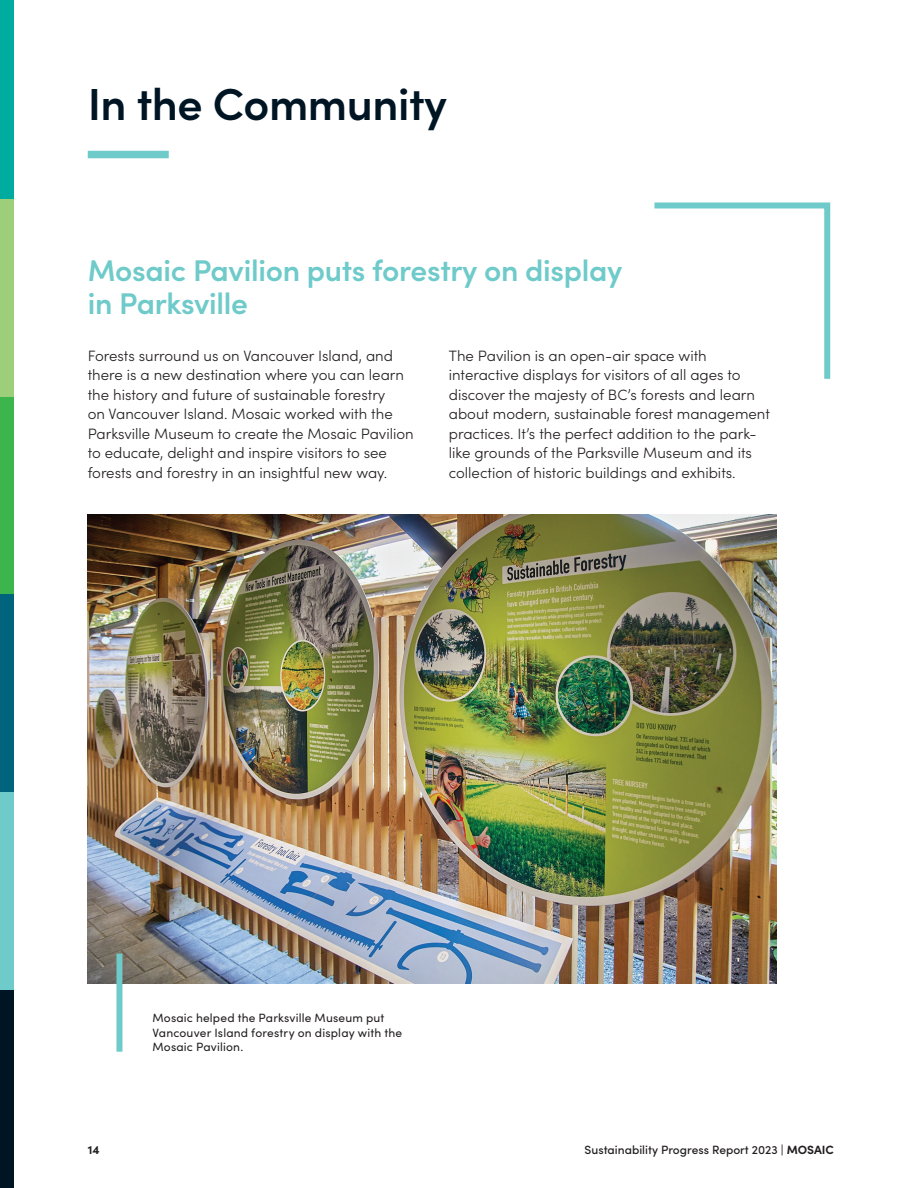
<style>
.page{position:relative;width:918px;height:1188px;background:#fff}
.page>*{position:absolute;margin:0;border:0;box-sizing:border-box;transform-origin:0 0}
.Heading{font:600 45px "Sofia Pro";letter-spacing:-.01em;color:#001524}
.Inset_H{font:600 30px/33px "Sofia Pro";letter-spacing:-.01em;color:#6fcaca}
.Inset_P{font:300 15px/19.5px "Sofia Pro";color:#231f20}
.t1{font:12px/14.4px "Sofia Pro";letter-spacing:.015em;color:#231f20}
.t2{font:500 12px "Sofia Pro";color:#231f20}
.t3{font:700 12px "Sofia Pro";color:#231f20}
.s1{font-weight:700}
</style>
<div class="page">
<img style="left:88px;top:515px;width:688px;height:469px">
<svg style="left:654px;top:202px;width:177px;height:177px"></svg>
<div style="left:0;top:990px;width:14px;height:198px;background:#001524"></div>
<div style="left:0;top:792px;width:14px;height:198px;background:#6fcaca"></div>
<div style="left:0;top:594px;width:14px;height:198px;background:#00657c"></div>
<div style="left:0;top:397px;width:14px;height:197px;background:#3cb54c"></div>
<div style="left:0;top:199px;width:14px;height:198px;background:#9dcf7b"></div>
<div style="left:0;top:0;width:14px;height:199px;background:#00aca0"></div>
<div style="left:88px;top:151px;width:81px;height:7px;background:#6fcaca"></div>
<div style="left:116px;top:954px;width:6px;height:98px;background:#6fcaca"></div>
<p class="Heading" style="left:88px;top:70px;width:361px">In the Community</p>
<p class="Inset_H" style="left:88px;top:252px;width:536px">Mosaic Pavilion puts forestry on display in Parksville</p>
<p class="Inset_P" style="left:88px;top:345px;width:328px">Forests surround us on Vancouver Island, and there is a new destination where you can learn the history and future of sustainable forestry<br>on Vancouver Island. Mosaic worked with the Parksville Museum to create the Mosaic Pavilion to educate, delight and inspire visitors to see forests and forestry in an insightful new way.</p>
<p class="Inset_P" style="left:449px;top:345px;width:323px">The Pavilion is an open-air space with interactive displays for visitors of all ages to discover the majesty of BC’s forests and learn about modern, sustainable forest management practices. It’s the perfect addition to the park&shy;like grounds of the Parksville Museum and its collection of historic buildings and exhibits.</p>
<p class="t1" style="left:152px;top:1010px;width:251px">Mosaic helped the Parksville Museum put<br>Vancouver Island forestry on display with the<br>Mosaic Pavilion.</p>
<p class="t3" style="left:88px;top:1140px;width:13px">14</p>
<p class="t2" style="left:585px;top:1141px;width:251px">Sustainability Progress Report 2023 | <span class="s1">MOSAIC</span></p>
</div>
